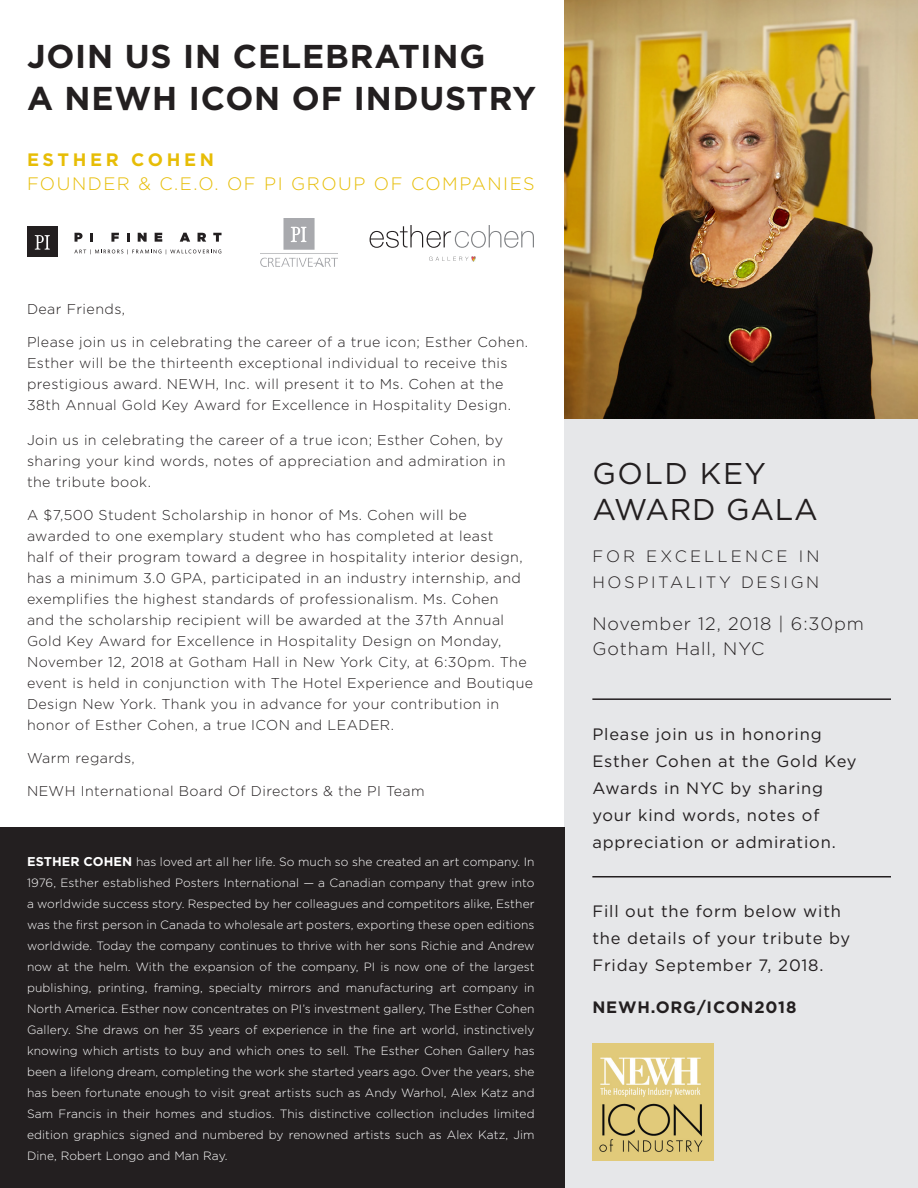
<style>
.page{position:relative;width:918px;height:1188px;background:#fff}
.page>*{position:absolute;margin:0;border:0;box-sizing:border-box;transform-origin:0 0}
.t1{font:700 33px/42px "Gotham";letter-spacing:.025em;color:#231f20}
.t2{font:30px/36px "Gotham HTF";letter-spacing:.05em;color:#231f20}
.t3{font:300 18px/25.5px "Gotham HTF";letter-spacing:.05em;color:#231f20}
.t4{font:300 18px "Gotham HTF";color:#e7bd06}
.t5{font:700 18px "Gotham HTF";letter-spacing:.2em;color:#e7bd06}
.t6{font:16.5px/27px "Gotham HTF";letter-spacing:.05em;color:#231f20}
.t7{font:300 16.5px "Gotham HTF";color:#231f20}
.t8{font:700 16.5px "Gotham HTF";letter-spacing:.05em;color:#231f20}
.t9{font:300 14.25px/21px "Gotham HTF";letter-spacing:.03em;color:#231f20}
.t10{font:300 12px/21px "Gotham HTF";letter-spacing:.01em;color:#fff;text-align:justify}
.s1{font-weight:700;font-size:12.75px}
</style>
<div class="page">
<div style="left:565px;top:363px;width:353px;height:825px;background:#e6e7e9"></div>
<div style="left:0;top:827px;width:564px;height:361px;background:#231f20"></div>
<img style="left:564px;top:0;width:354px;height:418px">
<img style="left:592px;top:1043px;width:121px;height:117px">
<hr style="left:592px;top:698px;width:299px;height:2px;background:#231f20">
<hr style="left:592px;top:876px;width:299px;height:2px;background:#231f20">
<svg style="left:75px;top:233px;width:8px;height:9px"></svg>
<svg style="left:90px;top:233px;width:3px;height:9px"></svg>
<svg style="left:111px;top:233px;width:8px;height:9px"></svg>
<svg style="left:127px;top:233px;width:3px;height:9px"></svg>
<svg style="left:138px;top:233px;width:9px;height:9px"></svg>
<svg style="left:155px;top:233px;width:7px;height:9px"></svg>
<svg style="left:180px;top:233px;width:10px;height:9px"></svg>
<svg style="left:198px;top:233px;width:8px;height:9px"></svg>
<svg style="left:213px;top:233px;width:9px;height:9px"></svg>
<svg style="left:74px;top:249px;width:147px;height:5px"></svg>
<div style="left:27px;top:227px;width:31px;height:30px;background:#231f20"></div>
<svg style="left:35px;top:235px;width:15px;height:15px"></svg>
<svg style="left:370px;top:225px;width:164px;height:23px"></svg>
<svg style="left:429px;top:256px;width:47px;height:5px"></svg>
<img style="left:261px;top:219px;width:76px;height:47px">
<h1 class="t1" style="left:27px;top:36px;width:460px">JOIN US IN CELEBRATING<br>A NEWH ICON</h1>
<h1 class="t1" style="left:292px;top:78px;width:246px">OF I NDUSTRY</h1>
<h3 class="t5" style="left:27px;top:149px;width:31px">ESTH</h3>
<h3 class="t5" style="left:90px;top:149px;width:122px">ER COH EN</h3>
<h3 class="t4" style="left:27px;top:174px;width:60px">founder</h3>
<h3 class="t4" style="left:138px;top:174px;width:103px">&amp; C.E.O. of</h3>
<h3 class="t4" style="left:264px;top:174px;width:43px">pi gro</h3>
<h3 class="t4" style="left:338px;top:174px;width:50px">up of</h3>
<h3 class="t4" style="left:411px;top:174px;width:8px">companies</h3>
<p class="t9" style="left:27px;top:298px;width:100px">Dear Friends,</p>
<p class="t9" style="left:27px;top:331px;width:503px">Please join us in celebrating the career of a true icon; Esther Cohen.<br>Esther will be the thirteenth exceptional individual to receive this prestigious award. NEWH, Inc. will present it to Ms. Cohen at the 38th Annual Gold Key Award for Excellence in Hospitality Design.</p>
<p class="t9" style="left:27px;top:429px;width:480px">Join us in celebrating the career of a true icon; Esther Cohen, by sharing your kind words, notes of appreciation and admiration in the tribute book.</p>
<p class="t9" style="left:27px;top:504px;width:508px">A $7,500 Student Scholarship in honor of Ms. Cohen will be awarded to one exemplary student who has completed at least<br>half of their program toward a degree in hospitality interior design, has a minimum 3.0 GPA, participated in an industry internship, and exemplifies the highest standards of professionalism. Ms. Cohen<br>and the scholarship recipient will be awarded at the 37th Annual Gold Key Award for Excellence in Hospitality Design on Monday, November 12, 2018 at Gotham Hall in New York City, at 6:30pm. The event is held in conjunction with The Hotel Experience and Boutique Design New York. Thank you in advance for your contribution in honor of Esther Cohen, a true ICON and LEADER.</p>
<p class="t9" style="left:27px;top:747px;width:109px">Warm regards,</p>
<p class="t9" style="left:27px;top:780px;width:399px">NEWH International Board Of Directors &amp; the PI Team</p>
<p class="t10" style="left:27px;top:851px;width:509px"><span class="s1">ESTHER COHEN</span> has loved art all her life. So much so she created an art company. In 1976, Esther established Posters International — a Canadian company that grew into a worldwide success story. Respected by her colleagues and competitors alike, Esther was the first person in Canada to wholesale art posters, exporting these open editions worldwide. Today the company continues to thrive with her sons Richie and Andrew now at the helm. With the expansion of the company, PI is now one of the largest publishing, printing, framing, specialty mirrors and manufacturing art company in North America. Esther now concentrates on PI’s investment gallery, The Esther Cohen Gallery. She draws on her 35 years of experience in the fine art world, instinctively knowing which artists to buy and which ones to sell. The Esther Cohen Gallery has been a lifelong dream, completing the work she started years ago. Over the years, she has been fortunate enough to visit great artists such as Andy Warhol, Alex Katz and Sam Francis in their homes and studios. This distinctive collection includes limited edition graphics signed and numbered by renowned artists such as Alex Katz, Jim Dine, Robert Longo and Man Ray.</p>
<h2 class="t2" style="left:592px;top:455px;width:221px">Gold Key<br>Award gala</h2>
<h3 class="t7" style="left:592px;top:548px;width:29px">For</h3>
<h3 class="t7" style="left:646px;top:548px;width:44px">excellence</h3>
<h3 class="t7" style="left:799px;top:548px;width:10px">in</h3>
<h3 class="t7" style="left:592px;top:573px;width:23px">Hospitality</h3>
<h3 class="t7" style="left:741px;top:573px;width:14px">design</h3>
<h3 class="t3" style="left:592px;top:611px;width:273px">November 12, 2018 | 6:30pm<br>Gotham Hall, NYC</h3>
<h3 class="t6" style="left:592px;top:720px;width:266px">Please join us in honoring<br>Esther Cohen at the Gold Key<br>Awards in NYC by sharing your kind words, notes of appreciation or admiration.</h3>
<h3 class="t6" style="left:592px;top:897px;width:259px">Fill out the form below with the details of your tribute by<br>Friday September 7, 2018.</h3>
<h3 class="t8" style="left:592px;top:997px;width:206px">NEWH.ORG/ICON2018</h3>
</div>
